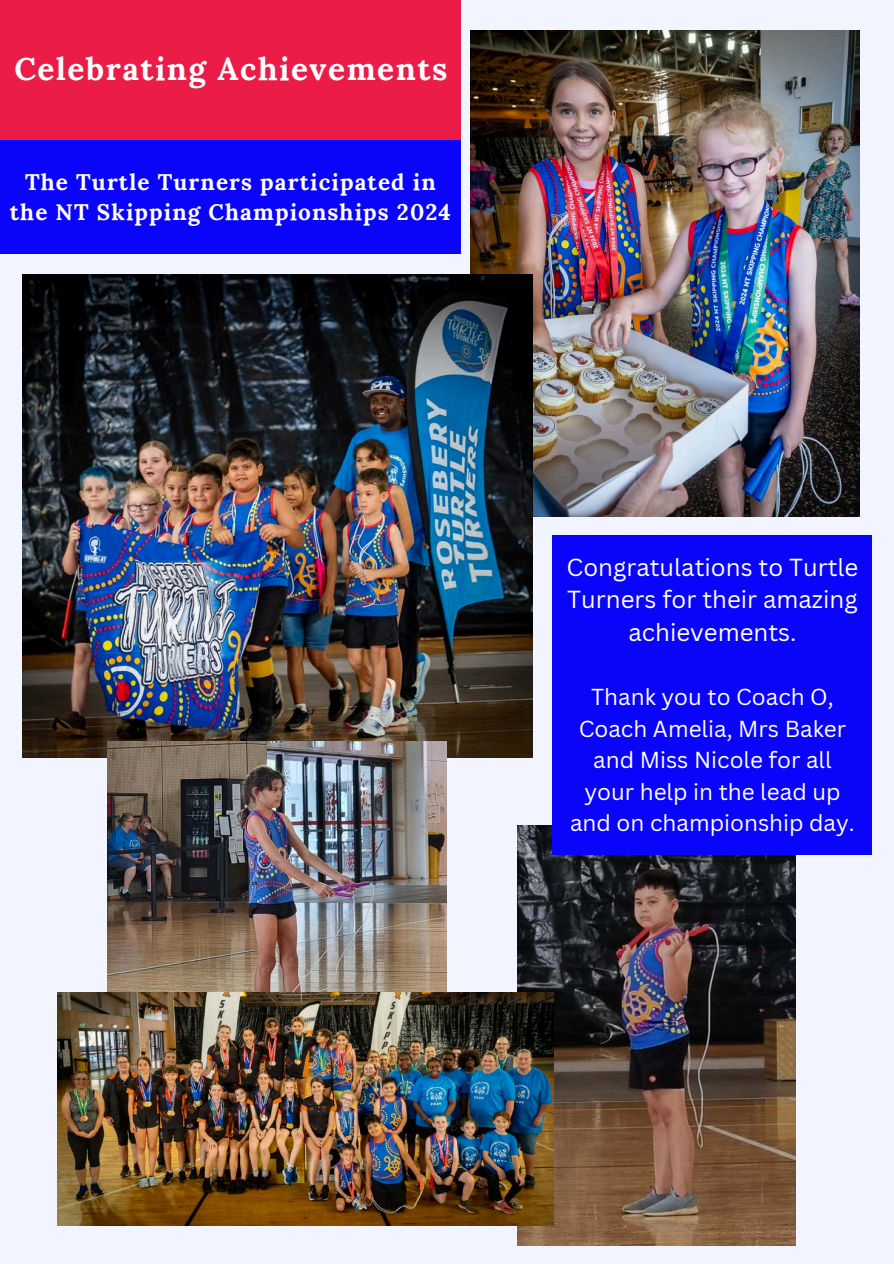
<style>
.page{position:relative;width:894px;height:1264px;background:#fff}
.page>*{position:absolute;margin:0;border:0;box-sizing:border-box;transform-origin:0 0}
.t1{font:700 31.5px "Lora";letter-spacing:.05em;color:#fff}
.t2{font:24px/32.7px "Canva Sans";color:#fff;text-align:center}
.t3{font:22.5px/31.5px "Canva Sans";color:#fff;text-align:center}
.t4{font:700 22.5px/30.3px "Lora";letter-spacing:.05em;color:#fff;text-align:center}
</style>
<div class="page">
<div style="left:0;top:0;width:893px;height:1263px;background:#f2f5ff"></div>
<div style="left:0;top:0;width:460px;height:140px;background:#eb1c48"></div>
<div style="left:0;top:140px;width:460px;height:114px;background:#0a05fa"></div>
<img style="left:517px;top:825px;width:278px;height:420px">
<img style="left:58px;top:992px;width:495px;height:233px">
<img style="left:470px;top:30px;width:389px;height:486px">
<div style="left:552px;top:535px;width:319px;height:319px;background:#0a05fa"></div>
<img style="left:23px;top:274px;width:510px;height:483px">
<img style="left:108px;top:742px;width:338px;height:249px">
<h1 class="t1" style="left:14px;top:49px;width:434px">Celebrating Achievements</h1>
<p class="t4" style="left:10px;top:166px;width:442px">The Turtle Turners participated in the NT Skipping Championships 2024</p>
<p class="t2" style="left:566px;top:550px;width:293px">Congratulations to Turtle<br>Turners for their amazing achievements.</p>
<p class="t3" style="left:570px;top:680px;width:286px">Thank you to Coach O,<br>Coach Amelia, Mrs Baker and Miss Nicole for all your help in the lead up and on championship day.</p>
</div>
